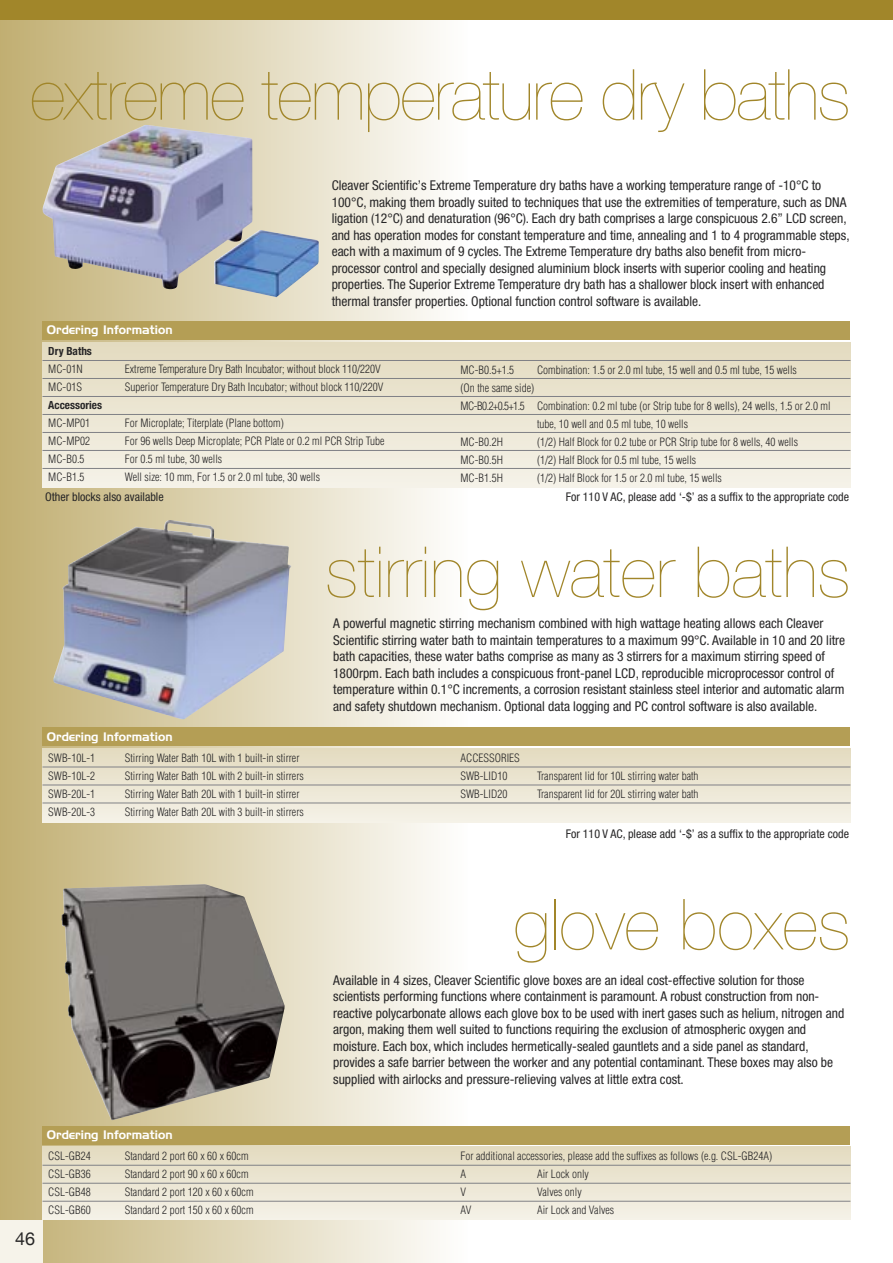
<style>
.page{position:relative;width:893px;height:1263px;background:#fff}
.page>*{position:absolute;margin:0;border:0;box-sizing:border-box;transform-origin:0 0}
.t1{font:200 70.5px "Helvetica Neue";color:#a1862a}
.t2{font:200 70.5px "Helvetica Neue";letter-spacing:-.02em;color:#a1862a}
.t3{font:18px "Helvetica Neue";color:#272627}
.t4{font:condensed 13.5px/16.5px "Helvetica Neue";color:#272627}
.t5{font:condensed 12px "Helvetica Neue";color:#272627}
.t6{font:12px "Handel Gothic BT";color:#fff}
.t7{font:300 condensed 11.25px/18px "Helvetica";color:#272627}
.t8{font:700 condensed 11.25px "Helvetica Neue";color:#272627}
</style>
<div class="page">
<div style="left:0;top:0;width:467px;height:1263px;background:linear-gradient(to right,#c1af72,#fefdfc)"></div>
<div style="left:0;top:1220px;width:43px;height:43px;background:#f6f3ea"></div>
<div style="left:0;top:0;width:893px;height:20px;background:#a1862a"></div>
<div style="left:43px;top:727px;width:807px;height:19px;background:#b49e55"></div>
<svg style="left:43px;top:748px;width:807px;height:75px"></svg>
<hr style="left:43px;top:767px;width:807px;height:1px;background:#808186">
<hr style="left:43px;top:785px;width:807px;height:1px;background:#808186">
<hr style="left:43px;top:803px;width:807px;height:1px;background:#808186">
<div style="left:43px;top:1126px;width:807px;height:18px;background:#b49e55"></div>
<svg style="left:43px;top:1147px;width:807px;height:72px"></svg>
<hr style="left:43px;top:1165px;width:807px;height:1px;background:#808186">
<hr style="left:43px;top:1183px;width:807px;height:1px;background:#808186">
<hr style="left:43px;top:1201px;width:807px;height:1px;background:#808186">
<div style="left:43px;top:321px;width:807px;height:19px;background:#b49e55"></div>
<svg style="left:43px;top:342px;width:807px;height:145px"></svg>
<hr style="left:43px;top:360px;width:807px;height:1px;background:#808186">
<hr style="left:43px;top:378px;width:807px;height:1px;background:#808186">
<hr style="left:43px;top:396px;width:807px;height:1px;background:#808186">
<hr style="left:43px;top:414px;width:807px;height:1px;background:#808186">
<hr style="left:43px;top:432px;width:807px;height:1px;background:#808186">
<hr style="left:43px;top:450px;width:807px;height:1px;background:#808186">
<hr style="left:43px;top:468px;width:807px;height:1px;background:#808186">
<img style="left:61px;top:884px;width:224px;height:236px">
<img style="left:43px;top:125px;width:276px;height:172px">
<img style="left:53px;top:520px;width:238px;height:199px">
<h1 class="t2" style="left:30px;top:54px;width:822px">extreme temperature dry baths</h1>
<p class="t6" style="left:47px;top:325px;width:127px">Ordering Information</p>
<p class="t4" style="left:332px;top:178px;width:519px">Cleaver Scientific’s Extreme Temperature dry baths have a working temperature range of -10°C to 100°C, making them broadly suited to techniques that use the extremities of temperature, such as DNA ligation (12°C) and denaturation (96°C). Each dry bath comprises a large conspicuous 2.6” LCD screen, and has operation modes for constant temperature and time, annealing and 1 to 4 programmable steps, each with a maximum of 9 cycles. The Extreme Temperature dry baths also benefit from micro&shy;processor control and specially designed aluminium block inserts with superior cooling and heating properties. The Superior Extreme Temperature dry bath has a shallower block insert with enhanced thermal transfer properties. Optional function control software is available.</p>
<p class="t8" style="left:48px;top:347px;width:45px">Dry Baths</p>
<p class="t7" style="left:48px;top:361px;width:36px">MC-01N</p>
<p class="t7" style="left:125px;top:361px;width:258px">Extreme Temperature Dry Bath Incubator; without block 110/220V</p>
<p class="t7" style="left:48px;top:379px;width:35px">MC-01S</p>
<p class="t7" style="left:125px;top:379px;width:260px">Superior Temperature Dry Bath Incubator; without block 110/220V</p>
<p class="t8" style="left:48px;top:401px;width:55px">Accessories</p>
<p class="t7" style="left:48px;top:415px;width:43px">MC-MP01</p>
<p class="t7" style="left:125px;top:415px;width:161px">For Microplate; Titerplate (Plane bottom)</p>
<p class="t7" style="left:48px;top:433px;width:43px">MC-MP02</p>
<p class="t7" style="left:125px;top:433px;width:261px">For 96 wells Deep Microplate; PCR Plate or 0.2 ml PCR Strip Tube</p>
<p class="t7" style="left:48px;top:451px;width:38px">MC-B0.5</p>
<p class="t7" style="left:125px;top:451px;width:99px">For 0.5 ml tube, 30 wells</p>
<p class="t7" style="left:48px;top:469px;width:38px">MC-B1.5</p>
<p class="t7" style="left:125px;top:469px;width:197px">Well size: 10 mm, For 1.5 or 2.0 ml tube, 30 wells</p>
<p class="t7" style="left:460px;top:361px;width:55px">MC-B0.5+1.5</p>
<p class="t7" style="left:537px;top:361px;width:261px">Combination: 1.5 or 2.0 ml tube, 15 well and 0.5 ml tube, 15 wells</p>
<p class="t7" style="left:460px;top:379px;width:75px">(On the same side)</p>
<p class="t7" style="left:460px;top:397px;width:372px">MC-B0.2+0.5+1.5 Combination: 0.2 ml tube (or Strip tube for 8 wells), 24 wells, 1.5 or 2.0 ml</p>
<p class="t7" style="left:537px;top:415px;width:153px">tube, 10 well and 0.5 ml tube, 10 wells</p>
<p class="t7" style="left:460px;top:433px;width:44px">MC-B0.2H</p>
<p class="t7" style="left:537px;top:433px;width:263px">(1/2) Half Block for 0.2 tube or PCR Strip tube for 8 wells, 40 wells</p>
<p class="t7" style="left:460px;top:451px;width:44px">MC-B0.5H</p>
<p class="t7" style="left:537px;top:451px;width:161px">(1/2) Half Block for 0.5 ml tube, 15 wells</p>
<p class="t7" style="left:460px;top:469px;width:44px">MC-B1.5H</p>
<p class="t7" style="left:537px;top:469px;width:186px">(1/2) Half Block for 1.5 or 2.0 ml tube, 15 wells</p>
<p class="t5" style="left:45px;top:493px;width:120px">Other blocks also available</p>
<p class="t5" style="left:566px;top:493px;width:284px">For 110 V AC, please add ‘-$’ as a suffix to the appropriate code</p>
<p class="t6" style="left:47px;top:732px;width:127px">Ordering Information</p>
<p class="t7" style="left:48px;top:750px;width:48px">SWB-10L-1</p>
<p class="t7" style="left:125px;top:750px;width:176px">Stirring Water Bath 10L with 1 built-in stirrer</p>
<p class="t7" style="left:48px;top:768px;width:48px">SWB-10L-2</p>
<p class="t7" style="left:125px;top:768px;width:181px">Stirring Water Bath 10L with 2 built-in stirrers</p>
<p class="t7" style="left:48px;top:786px;width:48px">SWB-20L-1</p>
<p class="t7" style="left:125px;top:786px;width:176px">Stirring Water Bath 20L with 1 built-in stirrer</p>
<p class="t7" style="left:48px;top:804px;width:48px">SWB-20L-3</p>
<p class="t7" style="left:125px;top:804px;width:181px">Stirring Water Bath 20L with 3 built-in stirrers</p>
<h2 class="t3" style="left:15px;top:1228px;width:22px">46</h2>
<p class="t6" style="left:47px;top:1130px;width:127px">Ordering Information</p>
<p class="t7" style="left:48px;top:1148px;width:44px">CSL-GB24</p>
<p class="t7" style="left:125px;top:1148px;width:125px">Standard 2 port 60 x 60 x 60cm</p>
<p class="t7" style="left:48px;top:1166px;width:44px">CSL-GB36</p>
<p class="t7" style="left:125px;top:1166px;width:125px">Standard 2 port 90 x 60 x 60cm</p>
<p class="t7" style="left:48px;top:1184px;width:44px">CSL-GB48</p>
<p class="t7" style="left:125px;top:1184px;width:130px">Standard 2 port 120 x 60 x 60cm</p>
<p class="t7" style="left:48px;top:1202px;width:44px">CSL-GB60</p>
<p class="t7" style="left:125px;top:1202px;width:130px">Standard 2 port 150 x 60 x 60cm</p>
<h1 class="t1" style="left:326px;top:531px;width:526px">stirring water baths</h1>
<p class="t4" style="left:333px;top:616px;width:514px">A powerful magnetic stirring mechanism combined with high wattage heating allows each Cleaver Scientific stirring water bath to maintain temperatures to a maximum 99°C. Available in 10 and 20 litre bath capacities, these water baths comprise as many as 3 stirrers for a maximum stirring speed of 1800rpm. Each bath includes a conspicuous front-panel LCD, reproducible microprocessor control of temperature within 0.1°C increments, a corrosion resistant stainless steel interior and automatic alarm and safety shutdown mechanism. Optional data logging and PC control software is also available.</p>
<p class="t7" style="left:460px;top:750px;width:61px">ACCESSORIES<br>SWB-LID10</p>
<p class="t7" style="left:537px;top:768px;width:163px">Transparent lid for 10L stirring water bath</p>
<p class="t7" style="left:460px;top:786px;width:48px">SWB-LID20</p>
<p class="t7" style="left:537px;top:786px;width:163px">Transparent lid for 20L stirring water bath</p>
<p class="t5" style="left:566px;top:830px;width:284px">For 110 V AC, please add ‘-$’ as a suffix to the appropriate code</p>
<h1 class="t1" style="left:513px;top:884px;width:338px">glove boxes</h1>
<p class="t4" style="left:333px;top:973px;width:513px">Available in 4 sizes, Cleaver Scientific glove boxes are an ideal cost-effective solution for those scientists performing functions where containment is paramount. A robust construction from non&shy;reactive polycarbonate allows each glove box to be used with inert gases such as helium, nitrogen and argon, making them well suited to functions requiring the exclusion of atmospheric oxygen and moisture. Each box, which includes hermetically-sealed gauntlets and a side panel as standard, provides a safe barrier between the worker and any potential contaminant. These boxes may also be supplied with airlocks and pressure-relieving valves at little extra cost.</p>
<p class="t7" style="left:460px;top:1148px;width:313px">For additional accessories, please add the suffixes as follows (e.g. CSL-GB24A)<br>A</p>
<p class="t7" style="left:537px;top:1166px;width:53px">Air Lock only</p>
<p class="t7" style="left:460px;top:1184px;width:7px">V</p>
<p class="t7" style="left:537px;top:1184px;width:46px">Valves only</p>
<p class="t7" style="left:460px;top:1202px;width:12px">AV</p>
<p class="t7" style="left:537px;top:1202px;width:79px">Air Lock and Valves</p>
</div>
